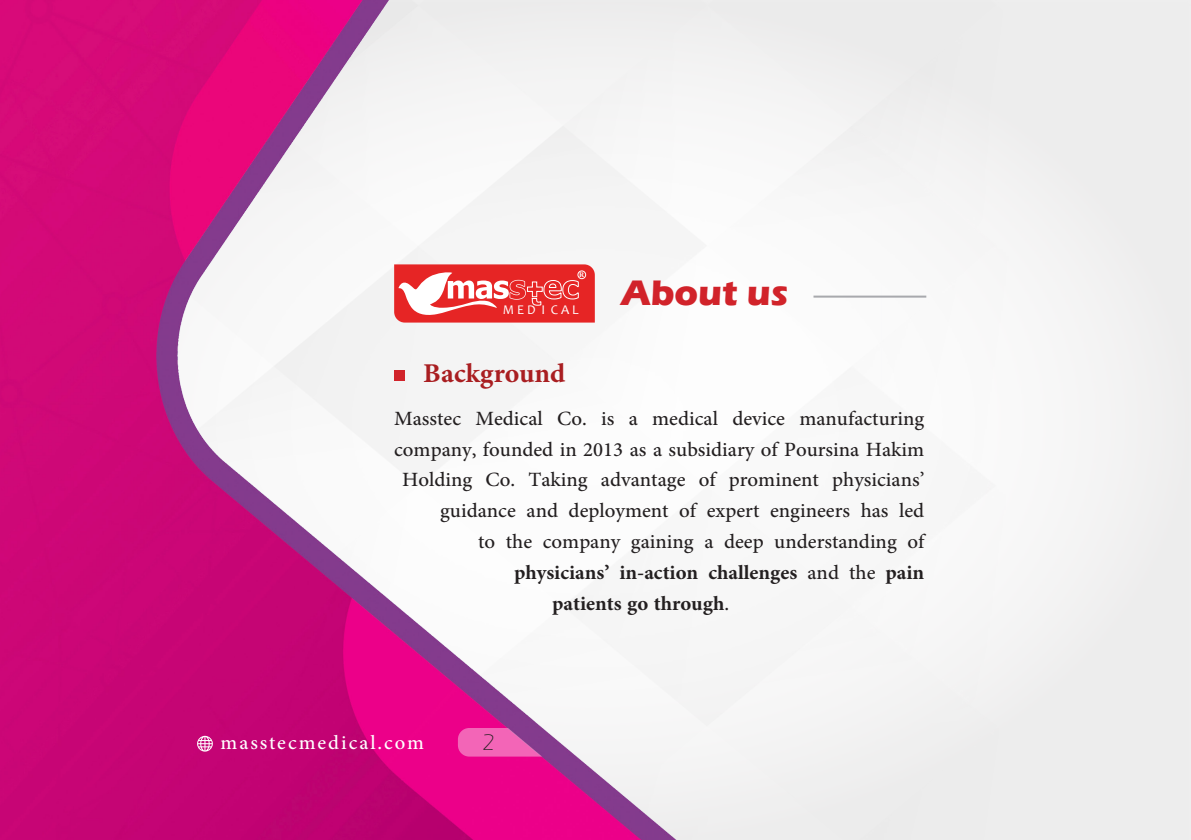
<style>
.page{position:relative;width:1191px;height:840px;background:#fff}
.page>*{position:absolute;margin:0;border:0;box-sizing:border-box;transform-origin:0 0}
.t1{font:700 38px "Adobe Arabic";color:#a91e21}
.t2{font:700 36.4px "Eras ITC";color:#d1232a}
.t3{font:28.4px "Adobe Arabic";color:#231f20}
.t4{font:700 28.4px "Adobe Arabic";color:#231f20}
.t5{font:28px "Adobe Arabic";letter-spacing:.07em;color:#fff}
.t6{font:300 23.4px "Eras ITC";color:#231f20}
.t7{font:13.4px "Candara";color:#fff}
.t8{font:700 7px "Times New Roman";color:#fff}
.s1{font-weight:400}
</style>
<div class="page">
<img style="left:0;top:0;width:1099px;height:839px">
<svg style="left:394px;top:264px;width:201px;height:58px"></svg>
<div style="left:577px;top:270px;width:9px;height:9px;border:1px solid #fff;border-radius:50%"></div>
<div style="left:394px;top:370px;width:11px;height:11px;background:#d1232a"></div>
<hr style="left:813px;top:295px;width:113px;height:2px;background:#a8a9ad">
<svg style="left:458px;top:727px;width:84px;height:29px;background:#da58ac"></svg>
<svg style="left:197px;top:735px;width:16px;height:16px"></svg>
<p class="t8" style="left:579px;top:270px;width:7px">R</p>
<p class="t7" style="left:503px;top:301px;width:77px">M E D I C A L</p>
<p class="t2" style="left:621px;top:272px;width:169px">About us</p>
<p class="t1" style="left:423px;top:347px;width:144px">Background</p>
<p class="t3" style="left:394px;top:398px;width:532px">Masstec Medical Co. is a medical device manufacturing</p>
<p class="t3" style="left:394px;top:429px;width:532px">company, founded in 2013 as a subsidiary of Poursina Hakim</p>
<p class="t3" style="left:402px;top:460px;width:524px">Holding Co. Taking advantage of prominent physicians’</p>
<p class="t3" style="left:440px;top:490px;width:485px">guidance and deployment of expert engineers has led</p>
<p class="t3" style="left:478px;top:521px;width:448px">to the company gaining a deep understanding of</p>
<p class="t4" style="left:514px;top:552px;width:411px">physicians’ in-action challenges <span class="s1">and the</span> pain</p>
<p class="t4" style="left:552px;top:583px;width:178px">patients go through<span class="s1">.</span></p>
<p class="t5" style="left:221px;top:722px;width:205px">masstecmedical.com</p>
<p class="t6" style="left:482px;top:729px;width:14px">2</p>
</div>
